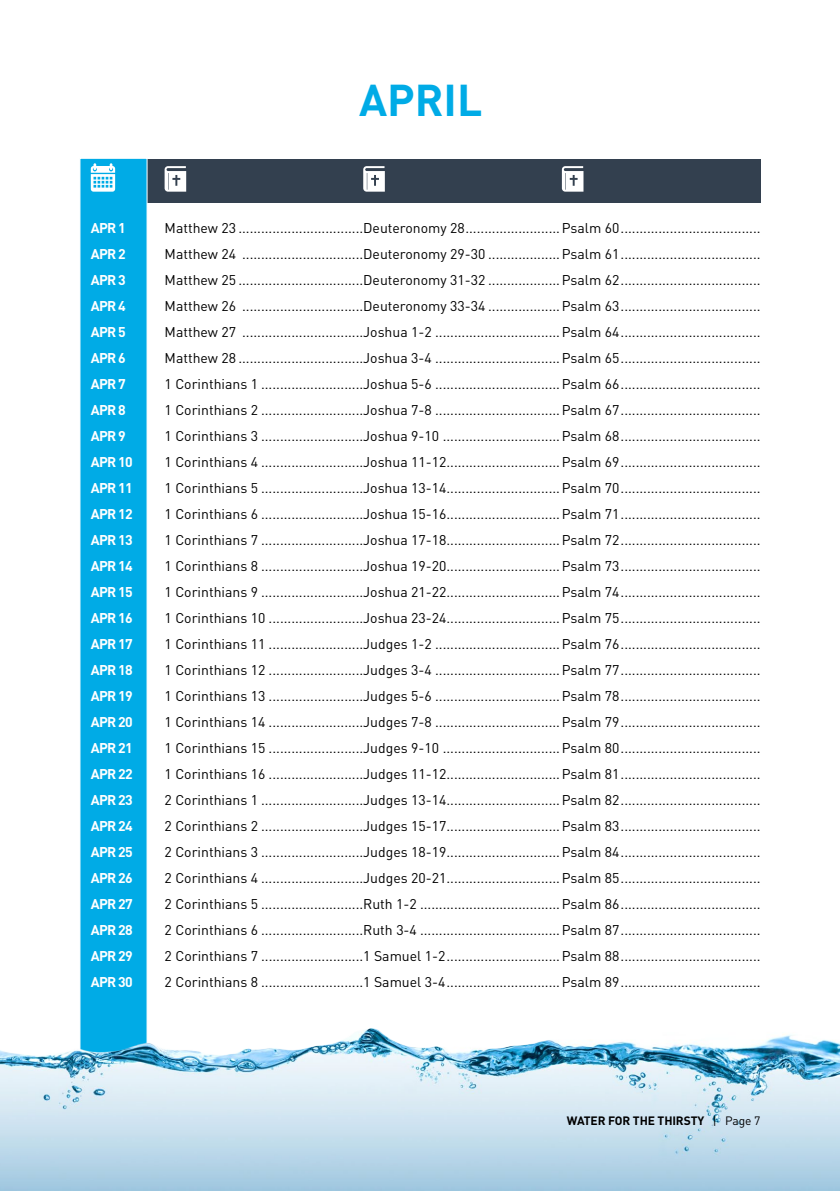
<style>
.page{position:relative;width:840px;height:1191px;background:#fff}
.page>*{position:absolute;margin:0;border:0;box-sizing:border-box;transform-origin:0 0}
.t1{font:700 44px "DIN";color:#00abe6}
.t2{font:14px "DIN";color:#000}
.t3{font:700 14px "DIN";letter-spacing:-.05em;color:#fff}
.t4{font:700 12px "DIN";letter-spacing:-.01em;color:#000}
.s1{font-weight:400}
</style>
<div class="page">
<div style="left:81px;top:159px;width:679px;height:44px;background:#33404f"></div>
<div style="left:80px;top:158px;width:68px;height:820px;background:#00abe6"></div>
<img style="left:0;top:978px;width:839px;height:213px">
<svg style="left:91px;top:163px;width:24px;height:29px"></svg>
<svg style="left:164px;top:166px;width:22px;height:26px"></svg>
<svg style="left:363px;top:166px;width:21px;height:26px"></svg>
<svg style="left:561px;top:166px;width:22px;height:26px"></svg>
<h1 class="t1" style="left:359px;top:71px;width:125px">APRIL</h1>
<p class="t3" style="left:79px;top:219px;width:11px">AP</p>
<p class="t3" style="left:107px;top:219px;width:20px">R 1</p>
<p class="t2" style="left:164px;top:219px;width:597px">Matthew 23 .................................Deuteronomy 28.........................Psalm 60.....................................</p>
<p class="t3" style="left:91px;top:245px;width:36px">AP R 2</p>
<p class="t2" style="left:164px;top:245px;width:597px">Matthew 24 ................................Deuteronomy 29-30 ...................Psalm 61.....................................</p>
<p class="t3" style="left:79px;top:271px;width:11px">AP</p>
<p class="t3" style="left:107px;top:271px;width:20px">R 3</p>
<p class="t2" style="left:164px;top:271px;width:597px">Matthew 25 .................................Deuteronomy 31-32 ...................Psalm 62.....................................</p>
<p class="t3" style="left:79px;top:297px;width:11px">AP</p>
<p class="t3" style="left:107px;top:297px;width:20px">R 4</p>
<p class="t2" style="left:164px;top:297px;width:597px">Matthew 26 ................................Deuteronomy 33-34 ...................Psalm 63.....................................</p>
<p class="t3" style="left:79px;top:323px;width:11px">AP</p>
<p class="t3" style="left:107px;top:323px;width:20px">R 5</p>
<p class="t2" style="left:164px;top:323px;width:597px">Matthew 27 ................................Joshua 1-2 .................................Psalm 64.....................................</p>
<p class="t3" style="left:79px;top:349px;width:11px">AP</p>
<p class="t3" style="left:107px;top:349px;width:20px">R 6</p>
<p class="t2" style="left:164px;top:349px;width:597px">Matthew 28 .................................Joshua 3-4 .................................Psalm 65.....................................</p>
<p class="t3" style="left:79px;top:375px;width:11px">AP</p>
<p class="t3" style="left:107px;top:375px;width:20px">R 7</p>
<p class="t2" style="left:164px;top:375px;width:597px">1 Corinthians 1 ...........................Joshua 5-6 .................................Psalm 66.....................................</p>
<p class="t3" style="left:79px;top:401px;width:11px">AP</p>
<p class="t3" style="left:107px;top:401px;width:20px">R 8</p>
<p class="t2" style="left:164px;top:401px;width:597px">1 Corinthians 2 ...........................Joshua 7-8 .................................Psalm 67.....................................</p>
<p class="t3" style="left:79px;top:427px;width:11px">AP</p>
<p class="t3" style="left:107px;top:427px;width:20px">R 9</p>
<p class="t2" style="left:164px;top:427px;width:597px">1 Corinthians 3 ...........................Joshua 9-10 ...............................Psalm 68.....................................</p>
<p class="t3" style="left:79px;top:453px;width:11px">AP</p>
<p class="t3" style="left:107px;top:453px;width:27px">R 10</p>
<p class="t2" style="left:164px;top:453px;width:597px">1 Corinthians 4 ...........................Joshua 11-12..............................Psalm 69.....................................</p>
<p class="t3" style="left:79px;top:479px;width:11px">AP</p>
<p class="t3" style="left:107px;top:479px;width:27px">R 11</p>
<p class="t2" style="left:164px;top:479px;width:597px">1 Corinthians 5 ...........................Joshua 13-14..............................Psalm 70.....................................</p>
<p class="t3" style="left:79px;top:505px;width:11px">AP</p>
<p class="t3" style="left:107px;top:505px;width:27px">R 12</p>
<p class="t2" style="left:164px;top:505px;width:597px">1 Corinthians 6 ...........................Joshua 15-16..............................Psalm 71.....................................</p>
<p class="t3" style="left:79px;top:531px;width:11px">AP</p>
<p class="t3" style="left:107px;top:531px;width:27px">R 13</p>
<p class="t2" style="left:164px;top:531px;width:597px">1 Corinthians 7 ...........................Joshua 17-18..............................Psalm 72.....................................</p>
<p class="t3" style="left:79px;top:557px;width:11px">AP</p>
<p class="t3" style="left:107px;top:557px;width:27px">R 14</p>
<p class="t2" style="left:164px;top:557px;width:597px">1 Corinthians 8 ...........................Joshua 19-20..............................Psalm 73.....................................</p>
<p class="t3" style="left:79px;top:583px;width:11px">AP</p>
<p class="t3" style="left:107px;top:583px;width:27px">R 15</p>
<p class="t2" style="left:164px;top:583px;width:597px">1 Corinthians 9 ...........................Joshua 21-22..............................Psalm 74.....................................</p>
<p class="t3" style="left:79px;top:609px;width:11px">AP</p>
<p class="t3" style="left:107px;top:609px;width:27px">R 16</p>
<p class="t2" style="left:164px;top:609px;width:597px">1 Corinthians 10 .........................Joshua 23-24..............................Psalm 75.....................................</p>
<p class="t3" style="left:79px;top:635px;width:11px">AP</p>
<p class="t3" style="left:107px;top:635px;width:27px">R 17</p>
<p class="t2" style="left:164px;top:635px;width:597px">1 Corinthians 11 .........................Judges 1-2 .................................Psalm 76.....................................</p>
<p class="t3" style="left:79px;top:661px;width:11px">AP</p>
<p class="t3" style="left:107px;top:661px;width:27px">R 18</p>
<p class="t2" style="left:164px;top:661px;width:597px">1 Corinthians 12 .........................Judges 3-4 .................................Psalm 77.....................................</p>
<p class="t3" style="left:79px;top:687px;width:11px">AP</p>
<p class="t3" style="left:107px;top:687px;width:27px">R 19</p>
<p class="t2" style="left:164px;top:687px;width:597px">1 Corinthians 13 .........................Judges 5-6 .................................Psalm 78.....................................</p>
<p class="t3" style="left:79px;top:713px;width:11px">AP</p>
<p class="t3" style="left:107px;top:713px;width:27px">R 20</p>
<p class="t2" style="left:164px;top:713px;width:597px">1 Corinthians 14 .........................Judges 7-8 .................................Psalm 79.....................................</p>
<p class="t3" style="left:79px;top:739px;width:11px">AP</p>
<p class="t3" style="left:107px;top:739px;width:27px">R 21</p>
<p class="t2" style="left:164px;top:739px;width:597px">1 Corinthians 15 .........................Judges 9-10 ...............................Psalm 80.....................................</p>
<p class="t3" style="left:79px;top:765px;width:11px">AP</p>
<p class="t3" style="left:107px;top:765px;width:27px">R 22</p>
<p class="t2" style="left:164px;top:765px;width:597px">1 Corinthians 16 .........................Judges 11-12..............................Psalm 81.....................................</p>
<p class="t3" style="left:79px;top:791px;width:11px">AP</p>
<p class="t3" style="left:107px;top:791px;width:27px">R 23</p>
<p class="t2" style="left:164px;top:791px;width:597px">2 Corinthians 1 ...........................Judges 13-14..............................Psalm 82.....................................</p>
<p class="t3" style="left:79px;top:817px;width:11px">AP</p>
<p class="t3" style="left:107px;top:817px;width:27px">R 24</p>
<p class="t2" style="left:164px;top:817px;width:597px">2 Corinthians 2 ...........................Judges 15-17..............................Psalm 83.....................................</p>
<p class="t3" style="left:79px;top:843px;width:11px">AP</p>
<p class="t3" style="left:107px;top:843px;width:27px">R 25</p>
<p class="t2" style="left:164px;top:843px;width:597px">2 Corinthians 3 ...........................Judges 18-19..............................Psalm 84.....................................</p>
<p class="t3" style="left:79px;top:869px;width:11px">AP</p>
<p class="t3" style="left:107px;top:869px;width:27px">R 26</p>
<p class="t2" style="left:164px;top:869px;width:597px">2 Corinthians 4 ...........................Judges 20-21..............................Psalm 85.....................................</p>
<p class="t3" style="left:79px;top:895px;width:11px">AP</p>
<p class="t3" style="left:107px;top:895px;width:27px">R 27</p>
<p class="t2" style="left:164px;top:895px;width:597px">2 Corinthians 5 ...........................Ruth 1-2 .....................................Psalm 86.....................................</p>
<p class="t3" style="left:91px;top:921px;width:43px">APR 28</p>
<p class="t2" style="left:164px;top:921px;width:597px">2 Corinthians 6 ...........................Ruth 3-4 .....................................Psalm 87.....................................</p>
<p class="t3" style="left:79px;top:947px;width:11px">AP</p>
<p class="t3" style="left:107px;top:947px;width:27px">R 29</p>
<p class="t2" style="left:164px;top:947px;width:597px">2 Corinthians 7 ...........................1 Samuel 1-2..............................Psalm 88.....................................</p>
<p class="t3" style="left:79px;top:973px;width:11px">AP</p>
<p class="t3" style="left:107px;top:973px;width:27px">R 30</p>
<p class="t2" style="left:164px;top:973px;width:597px">2 Corinthians 8 ...........................1 Samuel 3-4..............................Psalm 89.....................................</p>
<p class="t4" style="left:566px;top:1113px;width:195px">WATER FOR THE THIRSTY <span class="s1">| Page 7</span></p>
</div>
